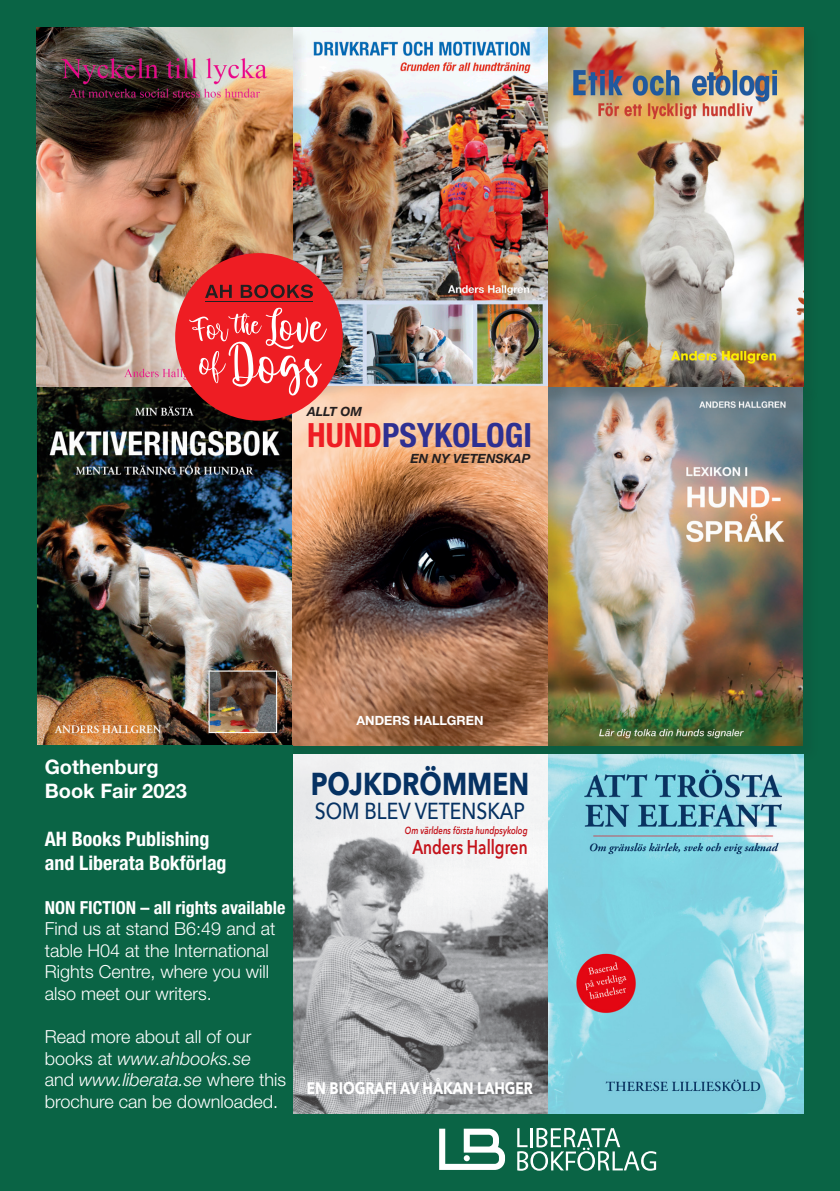
<style>
.page{position:relative;width:840px;height:1191px;background:#fff}
.page>*{position:absolute;margin:0;border:0;box-sizing:border-box;transform-origin:0 0}
.t1{font:700 condensed 33.4px "Helvetica Neue LT Std";color:#2e3092}
.t2{font:700 31.6px "Avenir Next";color:#063263;scale:.83 1}
.t3{font:500 23.2px "Avenir Next";color:#063263;scale:.83 1}
.t4{font:700 condensed 20px "Helvetica Neue LT Std";color:#fff}
.t5{font:700 20px "Helvetica Neue LT Std";color:#fff}
.t6{font:600 20px "Avenir Next";color:#c4121a;scale:.77 1}
.t7{font:300 18px/21.6px "Helvetica Neue LT Std";color:#fff}
.t8{font:700 condensed 18px "Helvetica Neue LT Std";color:#fff}
.t9{font:700 16.8px "Avenir Next";color:#fff;scale:.82 1}
.t10{font:italic 700 12.8px "Helvetica Neue LT Std";color:#231f20}
.t11{font:700 12.8px "Helvetica Neue LT Std";color:#fff}
.t12{font:italic 600 10.2px "Avenir Next";color:#c4121a;scale:.77 1}
.s1{color:#ee1d23}
.s2{font-style:italic}
</style>
<div class="page">
<div style="left:0;top:0;width:839px;height:1191px;background:#0a6445"></div>
<img style="left:37px;top:402px;width:255px;height:343px">
<div style="left:548px;top:386px;width:271px;height:375px;background:#231f20;opacity:.1"></div>
<div style="left:547px;top:27px;width:272px;height:375px;background:#231f20;opacity:.1"></div>
<img style="left:564px;top:27px;width:238px;height:359px">
<div style="left:292px;top:27px;width:272px;height:375px;background:#231f20;opacity:.1"></div>
<img style="left:308px;top:27px;width:239px;height:359px">
<div style="left:37px;top:27px;width:271px;height:375px;background:#231f20;opacity:.1"></div>
<div style="left:292px;top:386px;width:272px;height:375px;background:#231f20;opacity:.1"></div>
<img style="left:292px;top:386px;width:255px;height:359px">
<div style="left:175px;top:253px;width:167px;height:167px;background:#ee1d23;border-radius:50%"></div>
<svg style="left:205px;top:284px;width:108px;height:14px"></svg>
<hr style="left:205px;top:301px;width:108px;height:1px;background:#231f20">
<svg style="left:189px;top:308px;width:138px;height:88px"></svg>
<img style="left:547px;top:754px;width:255px;height:359px">
<svg style="left:292px;top:754px;width:255px;height:359px;background:#babbbd"></svg>
<svg style="left:517px;top:1127px;width:139px;height:43px"></svg>
<svg style="left:439px;top:1128px;width:65px;height:42px"></svg>
<p class="t10" style="left:307px;top:404px;width:56px">ALLT OM</p>
<p class="t1" style="left:307px;top:415px;width:226px"><span class="s1">HUND</span>PSYKOLOGI</p>
<p class="t10" style="left:410px;top:451px;width:121px">EN NY VETENSKAP</p>
<p class="t5" style="left:45px;top:754px;width:115px">Gothenburg</p>
<p class="t5" style="left:45px;top:778px;width:143px">Book Fair 2023</p>
<p class="t4" style="left:45px;top:827px;width:166px">AH Books Publishing</p>
<p class="t4" style="left:45px;top:851px;width:183px">and Liberata Bokförlag</p>
<p class="t8" style="left:45px;top:896px;width:242px">NON FICTION – all rights available</p>
<p class="t7" style="left:45px;top:917px;width:232px">Find us at stand B6:49 and at table H04 at the International</p>
<p class="t7" style="left:45px;top:960px;width:226px">Rights Centre, where you will also meet our writers.</p>
<p class="t7" style="left:45px;top:1025px;width:208px">Read more about all of our books at <span class="s2">www.ahbooks.se</span></p>
<p class="t7" style="left:45px;top:1068px;width:243px">and <span class="s2">www.liberata.se</span> where this brochure can be downloaded.</p>
<p class="t11" style="left:356px;top:713px;width:128px">ANDERS HALLGREN</p>
<h2 class="t2" style="left:310px;top:756px;width:265px">POJKDRÖMMEN</h2>
<p class="t3" style="left:315px;top:791px;width:254px">SOM BLEV VETENSKAP</p>
<p class="t12" style="left:404px;top:822px;width:161px">Om världens första hundpsykolog</p>
<p class="t6" style="left:412px;top:829px;width:151px">Anders Hallgren</p>
<p class="t9" style="left:307px;top:1074px;width:277px">EN BIOGRAFI AV HÅKAN LAHGER</p>
</div>
